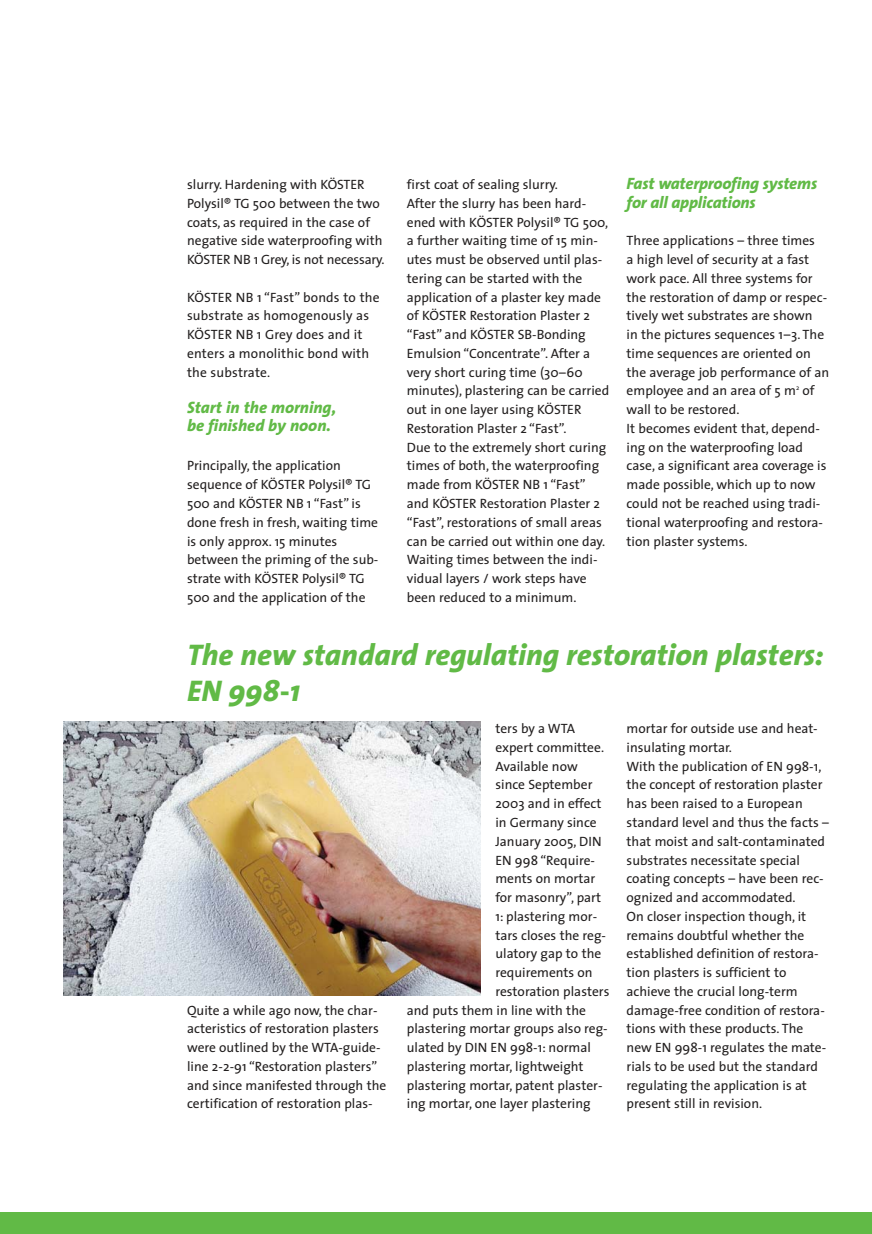
<style>
.page{position:relative;width:872px;height:1234px;background:#fff}
.page>*{position:absolute;margin:0;border:0;box-sizing:border-box;transform-origin:0 0}
.t1{font:italic 800 30px/36px "The Sans";color:#61ba46}
.t2{font:italic 800 16.5px/18.8px "The Sans";letter-spacing:-.01em;color:#61ba46}
.t3{font:13.5px/18.8px "The Sans";color:#221f1f}
</style>
<div class="page">
<div style="left:0;top:1212px;width:872px;height:21px;background:#61ba46"></div>
<img style="left:64px;top:721px;width:416px;height:274px">
<p class="t3" style="left:187px;top:176px;width:199px">slurry. Hardening with KÖSTER<br>Polysil® TG 500 between the two coats, as required in the case of negative side waterproofing with<br>KÖSTER NB 1 Grey, is not necessary.</p>
<p class="t3" style="left:187px;top:289px;width:194px">KÖSTER NB 1 “Fast” bonds to the substrate as homogenously as<br>KÖSTER NB 1 Grey does and it enters a monolithic bond with the substrate.</p>
<p class="t2" style="left:187px;top:398px;width:151px">Start in the morning, be finished by noon.</p>
<p class="t3" style="left:187px;top:457px;width:193px">Principally, the application sequence of KÖSTER Polysil® TG<br>500 and KÖSTER NB 1 “Fast” is done fresh in fresh, waiting time is only approx. 15 minutes between the priming of the sub&shy;strate with KÖSTER Polysil® TG<br>500 and the application of the</p>
<p class="t3" style="left:407px;top:176px;width:204px">first coat of sealing slurry.<br>After the slurry has been hard&shy;ened with KÖSTER Polysil® TG 500, a further waiting time of 15 min&shy;utes must be observed until plas&shy;tering can be started with the application of a plaster key made of KÖSTER Restoration Plaster 2 “Fast” and KÖSTER SB-Bonding<br>Emulsion “Concentrate”. After a very short curing time (30–60 minutes), plastering can be carried out in one layer using KÖSTER<br>Restoration Plaster 2 “Fast”.<br>Due to the extremely short curing times of both, the waterproofing made from KÖSTER NB 1 “Fast” and KÖSTER Restoration Plaster 2 “Fast”, restorations of small areas can be carried out within one day.<br>Waiting times between the indi&shy;vidual layers / work steps have been reduced to a minimum.</p>
<p class="t2" style="left:626px;top:175px;width:192px">Fast waterproofing systems for all applications</p>
<p class="t3" style="left:626px;top:232px;width:204px">Three applications – three times<br>a high level of security at a fast work pace. All three systems for the restoration of damp or respec&shy;tively wet substrates are shown<br>in the pictures sequences 1–3. The time sequences are oriented on the average job performance of an employee and an area of 5 m<sup>2</sup> of wall to be restored.<br>It becomes evident that, depend&shy;ing on the waterproofing load case, a significant area coverage is made possible, which up to now could not be reached using tradi&shy;tional waterproofing and restora&shy;tion plaster systems.</p>
<h1 class="t1" style="left:187px;top:639px;width:638px">The new standard regulating restoration plasters:<br>EN 998-1</h1>
<p class="t3" style="left:187px;top:1001px;width:201px">Quite a while ago now, the char&shy;acteristics of restoration plasters were outlined by the WTA-guide&shy;line 2-2-91 “Restoration plasters” and since manifested through the certification of restoration plas-</p>
<p class="t3" style="left:495px;top:720px;width:81px">ters by a WTA</p>
<p class="t3" style="left:495px;top:739px;width:110px">expert committee.</p>
<p class="t3" style="left:495px;top:757px;width:84px">Available now</p>
<p class="t3" style="left:495px;top:776px;width:99px">since September</p>
<p class="t3" style="left:495px;top:795px;width:108px">2003 and in effect</p>
<p class="t3" style="left:495px;top:814px;width:103px">in Germany since</p>
<p class="t3" style="left:495px;top:832px;width:108px">January 2005, DIN</p>
<p class="t3" style="left:495px;top:851px;width:101px">EN 998 “Require-</p>
<p class="t3" style="left:495px;top:870px;width:101px">ments on mortar</p>
<p class="t3" style="left:495px;top:889px;width:107px">for masonry”, part</p>
<p class="t3" style="left:495px;top:907px;width:103px">1: plastering mor-</p>
<p class="t3" style="left:495px;top:926px;width:112px">tars closes the reg-</p>
<p class="t3" style="left:495px;top:945px;width:107px">ulatory gap to the</p>
<p class="t3" style="left:495px;top:964px;width:99px">requirements on</p>
<p class="t3" style="left:495px;top:982px;width:116px">restoration plasters</p>
<p class="t3" style="left:407px;top:1001px;width:181px">and puts them in line with the</p>
<p class="t3" style="left:407px;top:1020px;width:202px">plastering mortar groups also reg-</p>
<p class="t3" style="left:407px;top:1039px;width:185px">ulated by DIN EN 998-1: normal</p>
<p class="t3" style="left:407px;top:1057px;width:178px">plastering mortar, lightweight</p>
<p class="t3" style="left:407px;top:1076px;width:197px">plastering mortar, patent plaster-</p>
<p class="t3" style="left:407px;top:1095px;width:185px">ing mortar, one layer plastering</p>
<p class="t3" style="left:626px;top:720px;width:204px">mortar for outside use and heat&shy;insulating mortar.<br>With the publication of EN 998-1, the concept of restoration plaster has been raised to a European standard level and thus the facts – that moist and salt-contaminated substrates necessitate special coating concepts – have been rec&shy;ognized and accommodated.<br>On closer inspection though, it remains doubtful whether the established definition of restora&shy;tion plasters is sufficient to achieve the crucial long-term damage-free condition of restora&shy;tions with these products. The new EN 998-1 regulates the mate&shy;rials to be used but the standard regulating the application is at present still in revision.</p>
</div>
